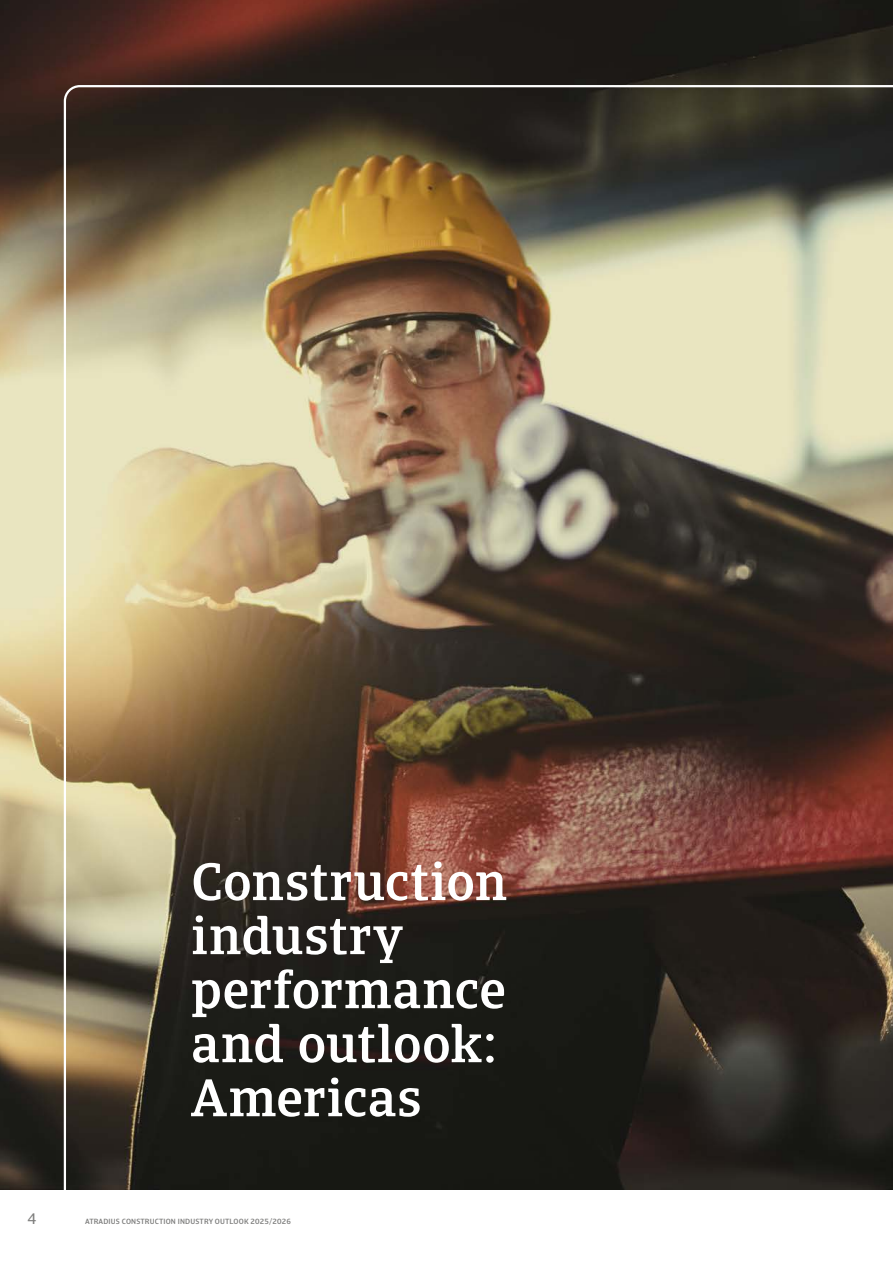
<style>
.page{position:relative;width:893px;height:1263px;background:#fff}
.page>*{position:absolute;margin:0;border:0;box-sizing:border-box;transform-origin:0 0}
.t1{font:500 52.5px/54px "GCO";letter-spacing:.01em;color:#fff}
.t2{font:15px "GCO Sans";color:#7e7e7d}
.t3{font:500 7.5px "GCO Sans";letter-spacing:.02em;color:#7e7e7d}
</style>
<div class="page">
<img style="left:0;top:0;width:893px;height:1190px">
<img style="left:63px;top:84px;width:830px;height:1106px">
<p class="t1" style="left:191px;top:855px;width:317px">Construction industry performance and outlook:<br>Americas</p>
<p class="t2" style="left:27px;top:1210px;width:10px">4</p>
<p class="t3" style="left:85px;top:1217px;width:207px">ATRADIUS CONSTRUCTION INDUSTRY OUTLOOK 2025/2026</p>
</div>
